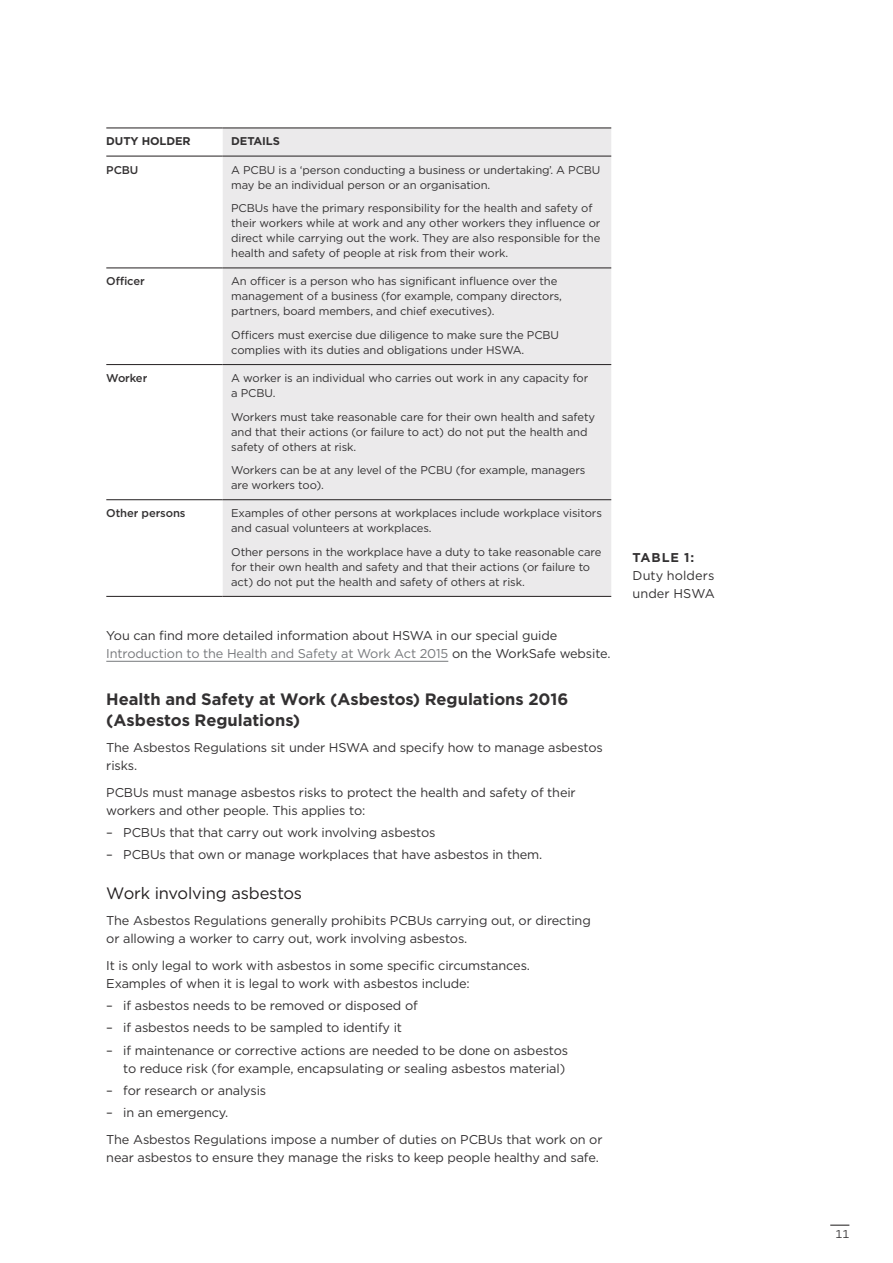
<style>
.page{position:relative;width:893px;height:1263px;background:#fff}
.page>*{position:absolute;margin:0;border:0;box-sizing:border-box;transform-origin:0 0}
.t1{font:700 16.5px/21px "Gotham";letter-spacing:-.005em;color:#333132}
.t2{font:16.5px "Gotham";letter-spacing:-.01em;color:#231f20}
.body{font:12.75px/18px "Gotham";letter-spacing:-.01em;color:#333132}
.body_above_bullets{font:12.75px/18px "Gotham";letter-spacing:-.01em;color:#333132}
.figure_table{font:12.75px/18px "Gotham";letter-spacing:.005em;color:#333132}
.table_body{font:11.25px/15px "Gotham";letter-spacing:-.01em;color:#333132}
.table_H2{font:500 11.25px "Gotham";letter-spacing:-.01em;color:#333132}
.table_H1{font:700 11.25px "Gotham";letter-spacing:-.01em;color:#333132}
.s1{color:#76787b}
.s2{font-weight:700}
</style>
<div class="page">
<hr style="left:106px;top:661px;width:342px;height:1px;background:#76787b">
<div style="left:223px;top:129px;width:388px;height:467px;background:#ebeaeb"></div>
<hr style="left:106px;top:128px;width:117px;height:1px;background:#231f20">
<hr style="left:223px;top:128px;width:388px;height:1px;background:#231f20">
<hr style="left:106px;top:156px;width:117px;height:1px;background:#231f20">
<hr style="left:223px;top:156px;width:388px;height:1px;background:#231f20">
<hr style="left:106px;top:268px;width:117px;height:1px;background:#231f20">
<hr style="left:223px;top:268px;width:388px;height:1px;background:#231f20">
<hr style="left:106px;top:364px;width:117px;height:1px;background:#231f20">
<hr style="left:223px;top:364px;width:388px;height:1px;background:#231f20">
<hr style="left:106px;top:499px;width:117px;height:1px;background:#231f20">
<hr style="left:223px;top:499px;width:388px;height:1px;background:#231f20">
<hr style="left:106px;top:596px;width:117px;height:1px;background:#231f20">
<hr style="left:223px;top:596px;width:388px;height:1px;background:#231f20">
<svg style="left:830px;top:1224px;width:19px;height:2px"></svg>
<p class="table_H1" style="left:106px;top:134px;width:86px">DUTY HOLDER</p>
<p class="table_H1" style="left:231px;top:134px;width:50px">DETAILS</p>
<p class="table_H2" style="left:106px;top:162px;width:34px">PCBU</p>
<p class="table_body" style="left:231px;top:162px;width:371px">A PCBU is a ‘person conducting a business or undertaking’. A PCBU may be an individual person or an organisation.</p>
<p class="table_body" style="left:231px;top:201px;width:371px">PCBUs have the primary responsibility for the health and safety of their workers while at work and any other workers they influence or direct while carrying out the work. They are also responsible for the health and safety of people at risk from their work.</p>
<p class="table_H2" style="left:106px;top:274px;width:40px">Officer</p>
<p class="table_body" style="left:231px;top:274px;width:332px">An officer is a person who has significant influence over the management of a business (for example, company directors, partners, board members, and chief executives).</p>
<p class="table_body" style="left:231px;top:327px;width:329px">Officers must exercise due diligence to make sure the PCBU complies with its duties and obligations under HSWA.</p>
<p class="table_H2" style="left:106px;top:371px;width:43px">Worker</p>
<p class="table_body" style="left:231px;top:370px;width:359px">A worker is an individual who carries out work in any capacity for a PCBU.</p>
<p class="table_body" style="left:231px;top:409px;width:365px">Workers must take reasonable care for their own health and safety and that their actions (or failure to act) do not put the health and safety of others at risk.</p>
<p class="table_body" style="left:231px;top:462px;width:356px">Workers can be at any level of the PCBU (for example, managers are workers too).</p>
<p class="table_H2" style="left:106px;top:506px;width:81px">Other persons</p>
<p class="table_body" style="left:231px;top:505px;width:372px">Examples of other persons at workplaces include workplace visitors and casual volunteers at workplaces.</p>
<p class="table_body" style="left:231px;top:544px;width:372px">Other persons in the workplace have a duty to take reasonable care for their own health and safety and that their actions (or failure to act) do not put the health and safety of others at risk.</p>
<p class="body" style="left:106px;top:626px;width:506px">You can find more detailed information about HSWA in our special guide<br><span class="s1">Introduction to the Health and Safety at Work Act 2015</span> on the WorkSafe website.</p>
<h1 class="t1" style="left:106px;top:688px;width:463px">Health and Safety at Work (Asbestos) Regulations 2016 (Asbestos Regulations)</h1>
<p class="body" style="left:106px;top:738px;width:498px">The Asbestos Regulations sit under HSWA and specify how to manage asbestos risks.</p>
<p class="body_above_bullets" style="left:106px;top:783px;width:471px">PCBUs must manage asbestos risks to protect the health and safety of their workers and other people. This applies to:</p>
<p class="body" style="left:106px;top:823px;width:331px">– PCBUs that that carry out work involving asbestos</p>
<p class="body" style="left:106px;top:845px;width:438px">– PCBUs that own or manage workplaces that have asbestos in them.</p>
<h2 class="t2" style="left:106px;top:882px;width:197px">Work involving asbestos</h2>
<p class="body" style="left:106px;top:911px;width:486px">The Asbestos Regulations generally prohibits PCBUs carrying out, or directing or allowing a worker to carry out, work involving asbestos.</p>
<p class="body_above_bullets" style="left:106px;top:956px;width:425px">It is only legal to work with asbestos in some specific circumstances.<br>Examples of when it is legal to work with asbestos include:</p>
<p class="body" style="left:106px;top:996px;width:313px">– if asbestos needs to be removed or disposed of</p>
<p class="body" style="left:106px;top:1018px;width:297px">– if asbestos needs to be sampled to identify it</p>
<p class="body" style="left:106px;top:1041px;width:463px;text-align:right">– if maintenance or corrective actions are needed to be done on asbestos to reduce risk (for example, encapsulating or sealing asbestos material)</p>
<p class="body" style="left:106px;top:1081px;width:161px">– for research or analysis</p>
<p class="body" style="left:106px;top:1103px;width:123px">– in an emergency.</p>
<p class="body" style="left:106px;top:1130px;width:498px">The Asbestos Regulations impose a number of duties on PCBUs that work on or near asbestos to ensure they manage the risks to keep people healthy and safe.</p>
<p class="figure_table" style="left:632px;top:548px;width:84px"><span class="s2">TABLE 1:<br></span>Duty holders under HSWA</p>
<p class="table_body" style="left:836px;top:1227px;width:15px">11</p>
</div>
